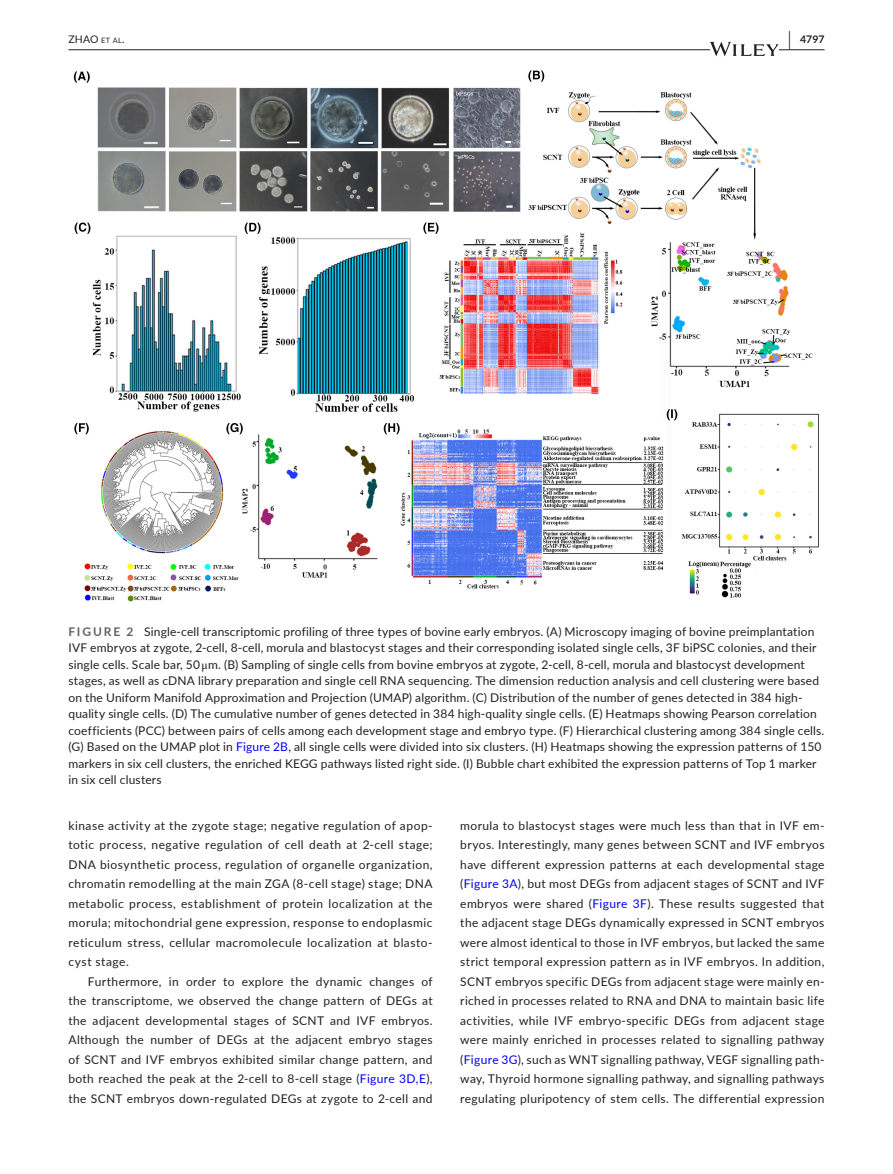
<style>
.page{position:relative;width:893px;height:1174px;background:#fff}
.page>*{position:absolute;margin:0;border:0;box-sizing:border-box;transform-origin:0 0}
.t1{font:12px/19.5px "Lato";letter-spacing:.015em;color:#231f20;text-align:justify}
.t2{font:10.5px "Lato";color:#231f20}
.t3{font:700 10.5px "Lato";color:#231f20}
.s1{font-size:7.35px}
.s2{font-size:19.5px}
.s3{font-weight:700;color:#636366}
.s4{font-family:"STIX"}
.s5{color:#00f}
</style>
<div class="page">
<hr style="left:68px;top:49px;width:756px;height:1px;background:#231f20">
<svg style="left:710px;top:42px;width:69px;height:14px"></svg>
<img style="left:73px;top:70px;width:746px;height:532px">
<p class="t2" style="left:68px;top:31px;width:58px">ZHAO <span class="s1">et al</span>.</p>
<p class="t3" style="left:789px;top:31px;width:37px"><span class="s2">|</span> 4797</p>
<p class="t1" style="left:68px;top:622px;width:757px;line-height:16.5px;text-align:left"><span class="s3">FIGURE 2</span> Single-cell transcriptomic profiling of three types of bovine early embryos. (A) Microscopy imaging of bovine preimplantation IVF embryos at zygote, 2-cell, 8-cell, morula and blastocyst stages and their corresponding isolated single cells, 3F biPSC colonies, and their single cells. Scale bar, 50 <span class="s4">μ</span>m. (B) Sampling of single cells from bovine embryos at zygote, 2-cell, 8-cell, morula and blastocyst development stages, as well as cDNA library preparation and single cell RNA sequencing. The dimension reduction analysis and cell clustering were based on the Uniform Manifold Approximation and Projection (UMAP) algorithm. (C) Distribution of the number of genes detected in 384 high&shy;quality single cells. (D) The cumulative number of genes detected in 384 high-quality single cells. (E) Heatmaps showing Pearson correlation coefficients (PCC) between pairs of cells among each development stage and embryo type. (F) Hierarchical clustering among 384 single cells. (G) Based on the UMAP plot in <span class="s5">Figure 2B</span>, all single cells were divided into six clusters. (H) Heatmaps showing the expression patterns of 150 markers in six cell clusters, the enriched KEGG pathways listed right side. (I) Bubble chart exhibited the expression patterns of Top 1 marker in six cell clusters</p>
<p class="t1" style="left:68px;top:815px;width:366px">kinase activity at the zygote stage; negative regulation of apop&shy;totic process, negative regulation of cell death at 2-cell stage; DNA biosynthetic process, regulation of organelle organization, chromatin remodelling at the main ZGA (8-cell stage) stage; DNA metabolic process, establishment of protein localization at the morula; mitochondrial gene expression, response to endoplasmic reticulum stress, cellular macromolecule localization at blasto&shy;cyst stage.</p>
<p class="t1" style="left:68px;top:971px;width:366px;text-indent:20px">Furthermore, in order to explore the dynamic changes of the transcriptome, we observed the change pattern of DEGs at the adjacent developmental stages of SCNT and IVF embryos.<br>Although the number of DEGs at the adjacent embryo stages of SCNT and IVF embryos exhibited similar change pattern, and both reached the peak at the 2-cell to 8-cell stage (<span class="s5">Figure 3D,E</span>), the SCNT embryos down-regulated DEGs at zygote to 2-cell and</p>
<p class="t1" style="left:460px;top:815px;width:366px">morula to blastocyst stages were much less than that in IVF em&shy;bryos. Interestingly, many genes between SCNT and IVF embryos have different expression patterns at each developmental stage (<span class="s5">Figure 3A</span>), but most DEGs from adjacent stages of SCNT and IVF embryos were shared (<span class="s5">Figure 3F</span>). These results suggested that the adjacent stage DEGs dynamically expressed in SCNT embryos were almost identical to those in IVF embryos, but lacked the same strict temporal expression pattern as in IVF embryos. In addition, SCNT embryos specific DEGs from adjacent stage were mainly en&shy;riched in processes related to RNA and DNA to maintain basic life activities, while IVF embryo-specific DEGs from adjacent stage were mainly enriched in processes related to signalling pathway (<span class="s5">Figure 3G</span>), such as WNT signalling pathway, VEGF signalling path&shy;way, Thyroid hormone signalling pathway, and signalling pathways regulating pluripotency of stem cells. The differential expression</p>
</div>
